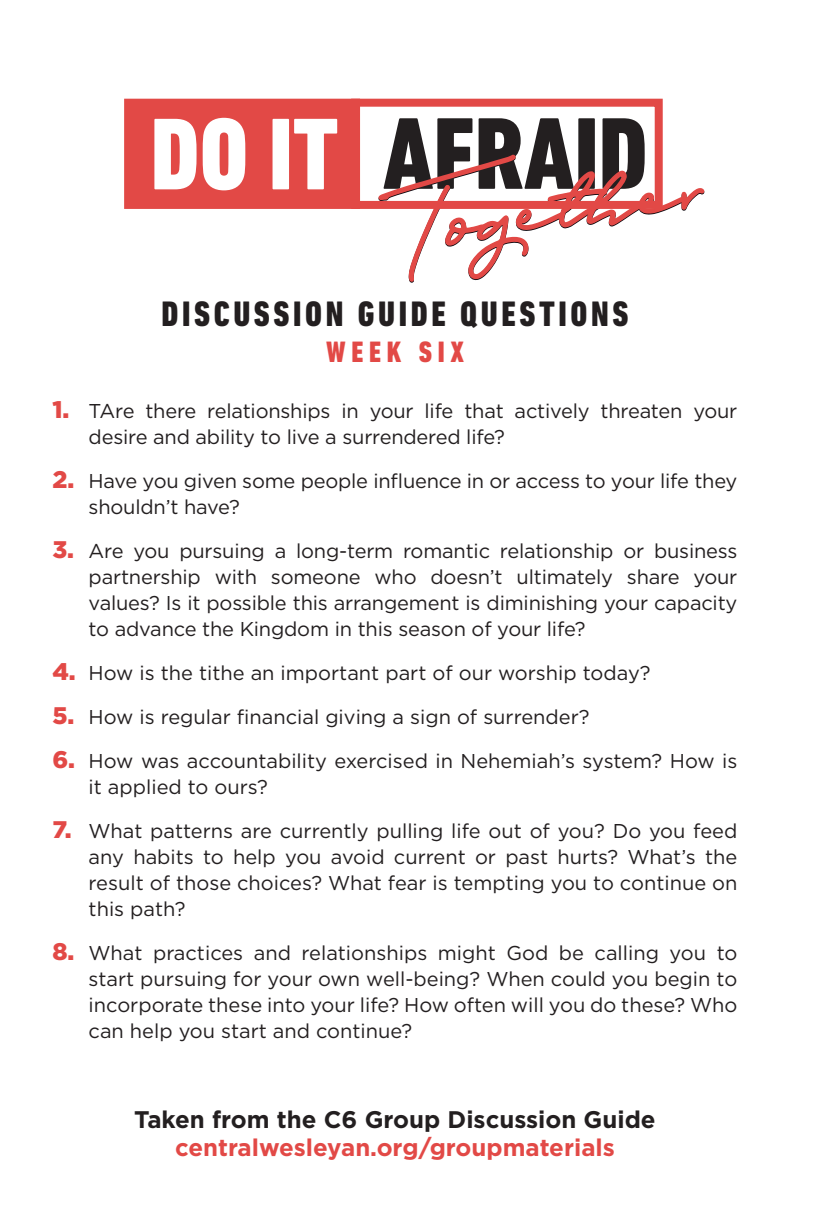
<style>
.page{position:relative;width:815px;height:1220px;background:#fff}
.page>*{position:absolute;margin:0;border:0;box-sizing:border-box;transform-origin:0 0}
.t1{font:800 condensed 36px "DIN Next LT Pro";letter-spacing:.1em;color:#231f20}
.t2{font:800 condensed 30px "DIN Next LT Pro";letter-spacing:.19em;color:#e24946}
.t3{font:700 24px "Gotham";color:#231f20}
.t4{font:700 24px "Gotham";color:#e24946}
.t5{font:20px/26px "Gotham";letter-spacing:-.01em;color:#231f20}
.s1{font-weight:900;font-size:24px;color:#e24946}
</style>
<div class="page">
<div style="left:124px;top:99px;width:236px;height:110px;background:#e24946"></div>
<div style="left:351px;top:99px;width:311px;height:110px;border:8px solid #e24946"></div>
<svg style="left:154px;top:119px;width:42px;height:70px;background:#f9dfde"></svg>
<svg style="left:202px;top:118px;width:43px;height:72px"></svg>
<div style="left:272px;top:119px;width:17px;height:70px;background:#fff"></div>
<svg style="left:294px;top:119px;width:43px;height:70px"></svg>
<svg style="left:378px;top:118px;width:327px;height:165px"></svg>
<p class="t1" style="left:161px;top:293px;width:468px">DISCUSSION GUIDE QUESTIONS</p>
<p class="t2" style="left:326px;top:335px;width:139px">WEEK SIX</p>
<p class="t5" style="left:89px;top:397px;width:650px;text-indent:-36px"><span class="s1">1.</span> TAre there relationships in your life that actively threaten your desire and ability to live a surrendered life?</p>
<p class="t5" style="left:89px;top:467px;width:649px;text-indent:-36px"><span class="s1">2.</span> Have you given some people influence in or access to your life they shouldn’t have?</p>
<p class="t5" style="left:89px;top:537px;width:650px;text-align:justify;text-indent:-36px"><span class="s1">3.</span> Are you pursuing a long-term romantic relationship or business partnership with someone who doesn’t ultimately share your values? Is it possible this arrangement is diminishing your capacity to advance the Kingdom in this season of your life?</p>
<p class="t5" style="left:53px;top:659px;width:599px"><span class="s1">4.</span> How is the tithe an important part of our worship today?</p>
<p class="t5" style="left:53px;top:703px;width:538px"><span class="s1">5.</span> How is regular financial giving a sign of surrender?</p>
<p class="t5" style="left:89px;top:747px;width:650px;text-indent:-36px"><span class="s1">6.</span> How was accountability exercised in Nehemiah’s system? How is it applied to ours?</p>
<p class="t5" style="left:89px;top:817px;width:650px;text-align:justify;text-indent:-36px"><span class="s1">7.</span> What patterns are currently pulling life out of you? Do you feed any habits to help you avoid current or past hurts? What’s the result of those choices? What fear is tempting you to continue on this path?</p>
<p class="t5" style="left:89px;top:939px;width:650px;text-align:justify;text-indent:-36px"><span class="s1">8.</span> What practices and relationships might God be calling you to start pursuing for your own well-being? When could you begin to incorporate these into your life? How often will you do these? Who can help you start and continue?</p>
<p class="t3" style="left:134px;top:1103px;width:522px">Taken from the C6 Group Discussion Guide</p>
<p class="t4" style="left:175px;top:1131px;width:441px">centralwesleyan.org/groupmaterials</p>
</div>
